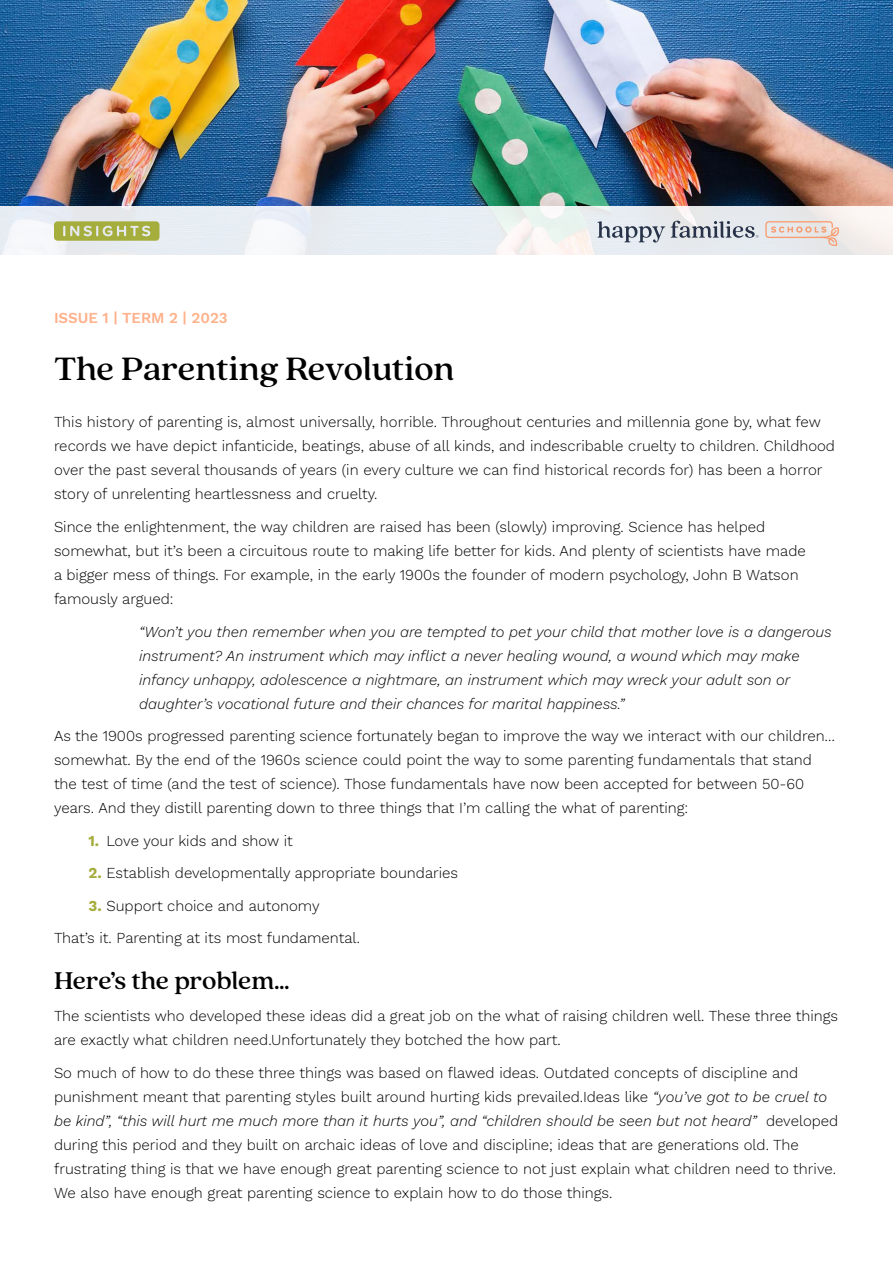
<style>
.page{position:relative;width:893px;height:1263px;background:#fff}
.page>*{position:absolute;margin:0;border:0;box-sizing:border-box;transform-origin:0 0}
.t1{font:500 36px "Quincy CF";letter-spacing:-.005em;color:#000}
.t2{font:500 27px "Quincy CF";letter-spacing:-.005em;color:#000}
.t3{font:300 15px/24px "Work Sans";color:#000}
.t4{font:italic 300 15px/24px "Work Sans";color:#000}
.t5{font:600 15px "Work Sans";color:#ffb18b}
.s1{font-weight:700;color:#a5ad3d}
.s2{font-style:italic}
</style>
<div class="page">
<img style="left:0;top:0;width:893px;height:206px">
<svg style="left:0;top:206px;width:893px;height:49px;fill:#e7edf2"></svg>
<svg style="left:597px;top:221px;width:68px;height:22px"></svg>
<svg style="left:671px;top:221px;width:88px;height:17px"></svg>
<svg style="left:765px;top:221px;width:74px;height:25px;background:#e9d6ce"></svg>
<svg style="left:54px;top:221px;width:105px;height:20px;background:#b1b960"></svg>
<p class="t5" style="left:54px;top:306px;width:175px">ISSUE 1 | TERM 2 | 2023</p>
<h1 class="t1" style="left:54px;top:348px;width:402px">The Parenting Revolution</h1>
<p class="t3" style="left:54px;top:410px;width:782px">This history of parenting is, almost universally, horrible. Throughout centuries and millennia gone by, what few records we have depict infanticide, beatings, abuse of all kinds, and indescribable cruelty to children. Childhood over the past several thousands of years (in every culture we can find historical records for) has been a horror story of unrelenting heartlessness and cruelty.</p>
<p class="t3" style="left:54px;top:514px;width:753px">Since the enlightenment, the way children are raised has been (slowly) improving. Science has helped somewhat, but it’s been a circuitous route to making life better for kids. And plenty of scientists have made a bigger mess of things. For example, in the early 1900s the founder of modern psychology, John B Watson famously argued:</p>
<p class="t4" style="left:139px;top:618px;width:694px">“Won’t you then remember when you are tempted to pet your child that mother love is a dangerous instrument? An instrument which may inflict a never healing wound, a wound which may make infancy unhappy, adolescence a nightmare, an instrument which may wreck your adult son or daughter’s vocational future and their chances for marital happiness.”</p>
<p class="t3" style="left:54px;top:723px;width:783px">As the 1900s progressed parenting science fortunately began to improve the way we interact with our children… somewhat. By the end of the 1960s science could point the way to some parenting fundamentals that stand the test of time (and the test of science). Those fundamentals have now been accepted for between 50-60 years. And they distill parenting down to three things that I’m calling the what of parenting:</p>
<p class="t3" style="left:88px;top:828px;width:206px"><span class="s1">1.</span> Love your kids and show it</p>
<p class="t3" style="left:88px;top:860px;width:371px"><span class="s1">2.</span> Establish developmentally appropriate boundaries</p>
<p class="t3" style="left:54px;top:888px;width:307px;line-height:32.5px;text-align:center"><span class="s1">3.</span> Support choice and autonomy<br>That’s it. Parenting at its most fundamental.</p>
<h2 class="t2" style="left:54px;top:964px;width:237px">Here’s the problem…</h2>
<p class="t3" style="left:54px;top:1003px;width:786px">The scientists who developed these ideas did a great job on the what of raising children well. These three things are exactly what children need.Unfortunately they botched the how part.</p>
<p class="t3" style="left:54px;top:1060px;width:786px">So much of how to do these three things was based on flawed ideas. Outdated concepts of discipline and punishment meant that parenting styles built around hurting kids prevailed.Ideas like <span class="s2">“you’ve got to be cruel to be kind”, “this will hurt me much more than it hurts you”, and “children should be seen but not heard”</span> developed during this period and they built on archaic ideas of love and discipline; ideas that are generations old. The frustrating thing is that we have enough great parenting science to not just explain what children need to thrive.<br>We also have enough great parenting science to explain how to do those things.</p>
</div>
